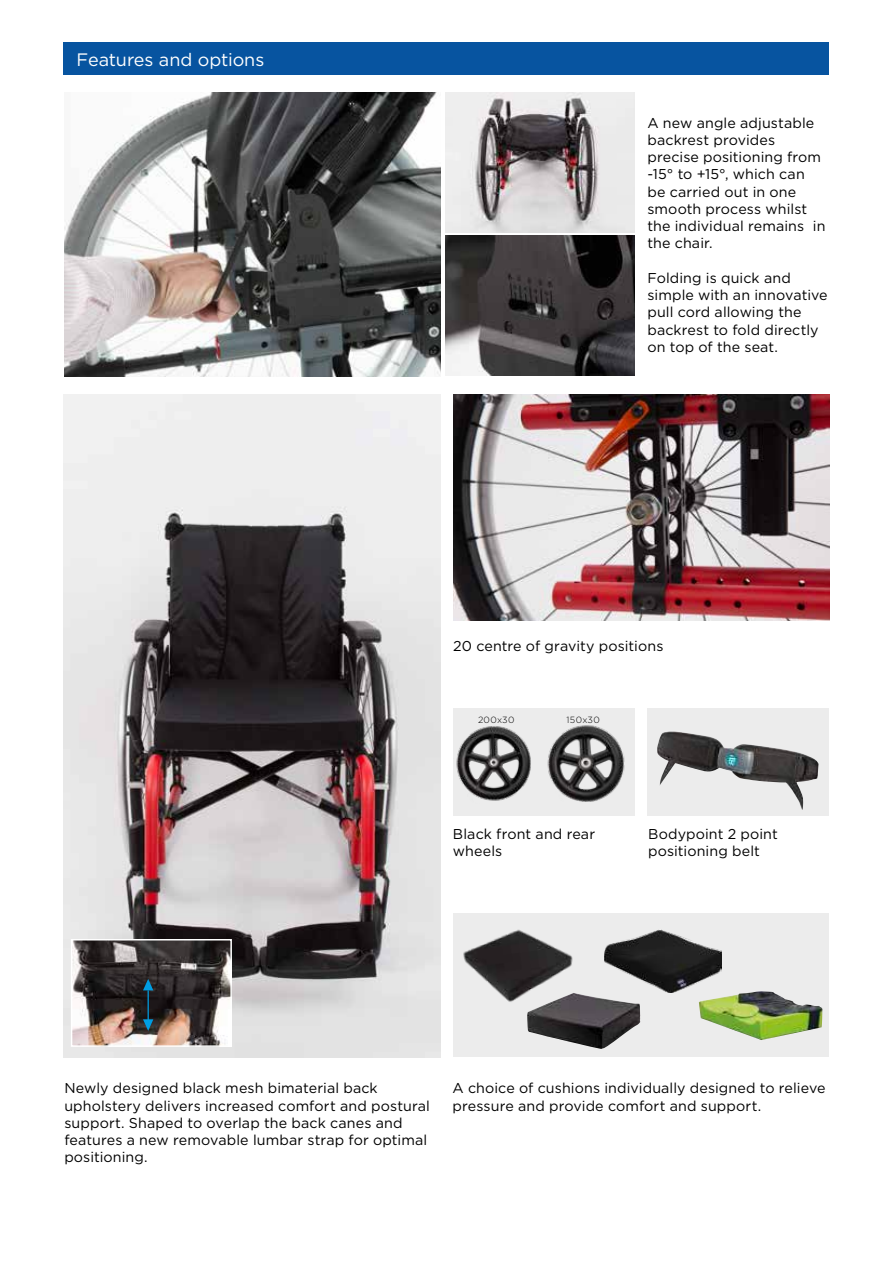
<style>
.page{position:relative;width:893px;height:1263px;background:#fff}
.page>*{position:absolute;margin:0;border:0;box-sizing:border-box;transform-origin:0 0}
.t1{font:18px "Gotham";letter-spacing:-.005em;color:#fff}
.t2{font:14.25px/17.2px "Gotham";letter-spacing:.01em;color:#000}
.t3{font:300 9px "Gotham";letter-spacing:.03em;color:#000}
</style>
<div class="page">
<div style="left:64px;top:43px;width:765px;height:32px;background:#0754a0"></div>
<div style="left:453px;top:913px;width:376px;height:144px;background:#ececec"></div>
<div style="left:453px;top:708px;width:182px;height:108px;background:#ececec"></div>
<img style="left:64px;top:92px;width:377px;height:285px">
<img style="left:64px;top:395px;width:376px;height:662px">
<img style="left:74px;top:942px;width:155px;height:102px">
<div style="left:71px;top:939px;width:161px;height:108px;border:2px solid #fff"></div>
<img style="left:456px;top:726px;width:75px;height:75px">
<img style="left:547px;top:725px;width:78px;height:76px">
<svg style="left:143px;top:979px;width:10px;height:11px"></svg>
<svg style="left:143px;top:1019px;width:10px;height:12px"></svg>
<hr style="left:148px;top:990px;width:1px;height:31px;background:#009ee3">
<img style="left:445px;top:92px;width:189px;height:141px">
<img style="left:445px;top:236px;width:189px;height:140px">
<img style="left:463px;top:929px;width:110px;height:73px">
<img style="left:699px;top:991px;width:124px;height:49px">
<div style="left:647px;top:707px;width:182px;height:108px;background:#ececec"></div>
<img style="left:657px;top:731px;width:162px;height:79px">
<img style="left:527px;top:993px;width:113px;height:56px">
<img style="left:604px;top:930px;width:118px;height:63px">
<img style="left:453px;top:395px;width:376px;height:225px">
<p class="t1" style="left:77px;top:48px;width:189px">Features and options</p>
<p class="t2" style="left:647px;top:114px;width:180px">A new angle adjustable backrest provides precise positioning from -15° to +15°, which can be carried out in one smooth process whilst the individual remains in the chair.</p>
<p class="t2" style="left:647px;top:269px;width:182px">Folding is quick and simple with an innovative pull cord allowing the backrest to fold directly on top of the seat.</p>
<p class="t2" style="left:453px;top:637px;width:212px">20 centre of gravity positions</p>
<p class="t3" style="left:478px;top:714px;width:38px">200x30</p>
<p class="t3" style="left:567px;top:714px;width:35px">150x30</p>
<p class="t2" style="left:453px;top:825px;width:144px">Black front and rear wheels</p>
<p class="t2" style="left:648px;top:825px;width:131px">Bodypoint 2 point positioning belt</p>
<p class="t2" style="left:64px;top:1079px;width:367px">Newly designed black mesh bimaterial back upholstery delivers increased comfort and postural support. Shaped to overlap the back canes and features a new removable lumbar strap for optimal positioning.</p>
<p class="t2" style="left:452px;top:1079px;width:375px">A choice of cushions individually designed to relieve pressure and provide comfort and support.</p>
</div>
